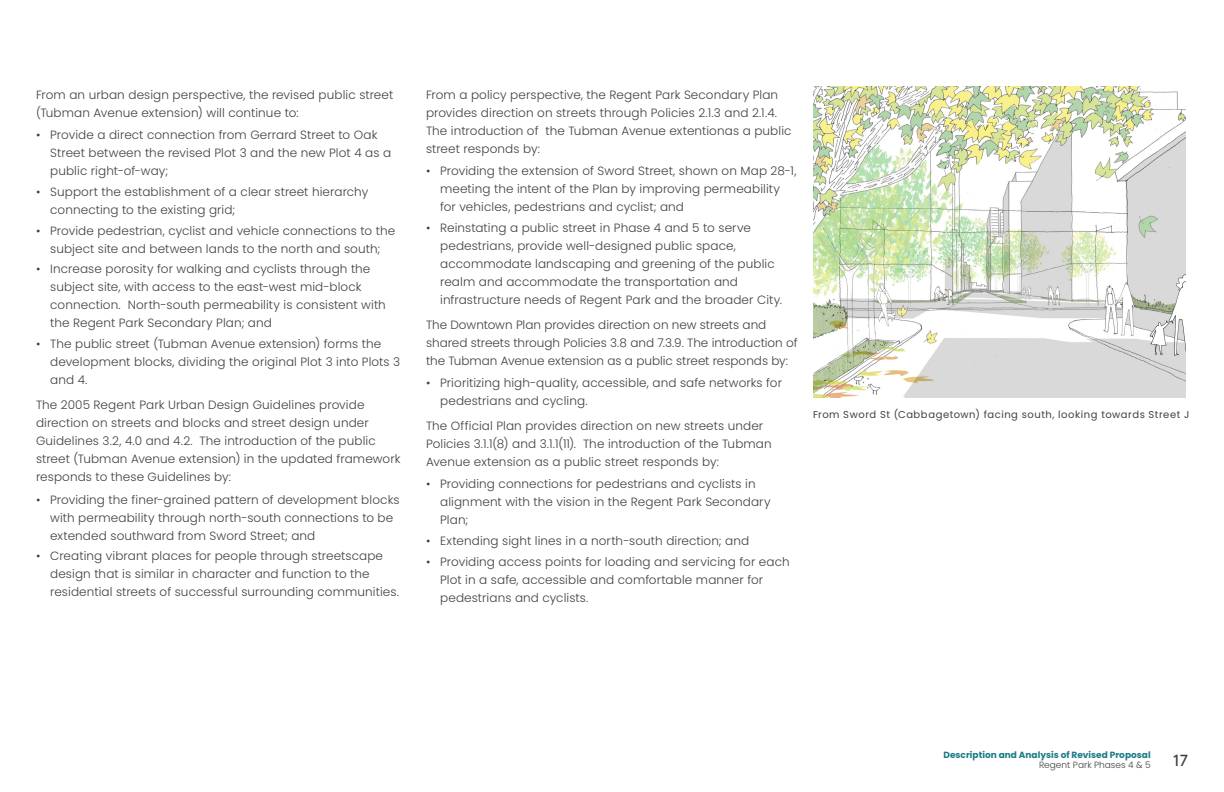
<style>
.page{position:relative;width:1224px;height:792px;background:#fff}
.page>*{position:absolute;margin:0;border:0;box-sizing:border-box;transform-origin:0 0}
.t1{font:16px "Brown TT";color:#414042}
._2_Body_Bullets{font:300 12px/18px "Poppins";letter-spacing:.01em;color:#414042}
._2_Body_Text{font:300 12px/18px "Poppins";letter-spacing:.01em;color:#414042}
._3_Image_Caption{font:10px "Poppins";letter-spacing:.055em;color:#414042}
.t2{font:700 9px "Poppins";color:#1a7b86}
.t3{font:300 9px "Poppins";color:#414042}
</style>
<div class="page">
<img style="left:813px;top:86px;width:372px;height:311px">
<p class="_2_Body_Text" style="left:36px;top:85px;width:359px">From an urban design perspective, the revised public street (Tubman Avenue extension) will continue to:</p>
<p class="_2_Body_Bullets" style="left:50px;top:126px;width:343px;text-indent:-14px">• Provide a direct connection from Gerrard Street to Oak<br>Street between the revised Plot 3 and the new Plot 4 as a public right-of-way;</p>
<p class="_2_Body_Bullets" style="left:50px;top:183px;width:320px;text-indent:-14px">• Support the establishment of a clear street hierarchy connecting to the existing grid;</p>
<p class="_2_Body_Bullets" style="left:36px;top:221px;width:361px;text-align:center">• Provide pedestrian, cyclist and vehicle connections to the subject site and between lands to the north and south;</p>
<p class="_2_Body_Bullets" style="left:50px;top:260px;width:337px;text-indent:-14px">• Increase porosity for walking and cyclists through the subject site, with access to the east-west mid-block connection. North-south permeability is consistent with the Regent Park Secondary Plan; and</p>
<p class="_2_Body_Bullets" style="left:50px;top:335px;width:352px;text-indent:-14px">• The public street (Tubman Avenue extension) forms the development blocks, dividing the original Plot 3 into Plots 3 and 4.</p>
<p class="_2_Body_Text" style="left:36px;top:396px;width:366px">The 2005 Regent Park Urban Design Guidelines provide direction on streets and blocks and street design under Guidelines 3.2, 4.0 and 4.2. The introduction of the public street (Tubman Avenue extension) in the updated framework responds to these Guidelines by:</p>
<p class="_2_Body_Bullets" style="left:50px;top:490px;width:351px;text-indent:-14px">• Providing the finer-grained pattern of development blocks with permeability through north-south connections to be extended southward from Sword Street; and</p>
<p class="_2_Body_Bullets" style="left:50px;top:547px;width:350px;text-indent:-14px">• Creating vibrant places for people through streetscape design that is similar in character and function to the residential streets of successful surrounding communities.</p>
<p class="_2_Body_Text" style="left:426px;top:85px;width:367px">From a policy perspective, the Regent Park Secondary Plan provides direction on streets through Policies 2.1.3 and 2.1.4.<br>The introduction of the Tubman Avenue extentionas a public street responds by:</p>
<p class="_2_Body_Bullets" style="left:440px;top:162px;width:358px;text-indent:-14px">• Providing the extension of Sword Street, shown on Map 28-1, meeting the intent of the Plan by improving permeability for vehicles, pedestrians and cyclist; and</p>
<p class="_2_Body_Bullets" style="left:440px;top:219px;width:343px;text-indent:-14px">• Reinstating a public street in Phase 4 and 5 to serve pedestrians, provide well-designed public space, accommodate landscaping and greening of the public realm and accommodate the transportation and infrastructure needs of Regent Park and the broader City.</p>
<p class="_2_Body_Text" style="left:426px;top:316px;width:373px">The Downtown Plan provides direction on new streets and shared streets through Policies 3.8 and 7.3.9. The introduction of the Tubman Avenue extension as a public street responds by:</p>
<p class="_2_Body_Bullets" style="left:440px;top:374px;width:343px;text-indent:-14px">• Prioritizing high-quality, accessible, and safe networks for pedestrians and cycling.</p>
<p class="_2_Body_Text" style="left:426px;top:417px;width:347px">The Official Plan provides direction on new streets under<br>Policies 3.1.1(8) and 3.1.1(11). The introduction of the Tubman<br>Avenue extension as a public street responds by:</p>
<p class="_2_Body_Bullets" style="left:440px;top:475px;width:332px;text-indent:-14px">• Providing connections for pedestrians and cyclists in alignment with the vision in the Regent Park Secondary<br>Plan;</p>
<p class="_2_Body_Bullets" style="left:426px;top:532px;width:325px">• Extending sight lines in a north-south direction; and</p>
<p class="_2_Body_Bullets" style="left:440px;top:553px;width:351px;text-indent:-14px">• Providing access points for loading and servicing for each<br>Plot in a safe, accessible and comfortable manner for pedestrians and cyclists.</p>
<p class="_3_Image_Caption" style="left:813px;top:409px;width:378px">From Sword St (Cabbagetown) facing south, looking towards Street J</p>
<p class="t2" style="left:944px;top:750px;width:209px">Description and Analysis of Revised Proposal</p>
<p class="t3" style="left:1039px;top:760px;width:113px">Regent Park Phases 4 &amp; 5</p>
<h1 class="t1" style="left:1173px;top:751px;width:16px">17</h1>
</div>
